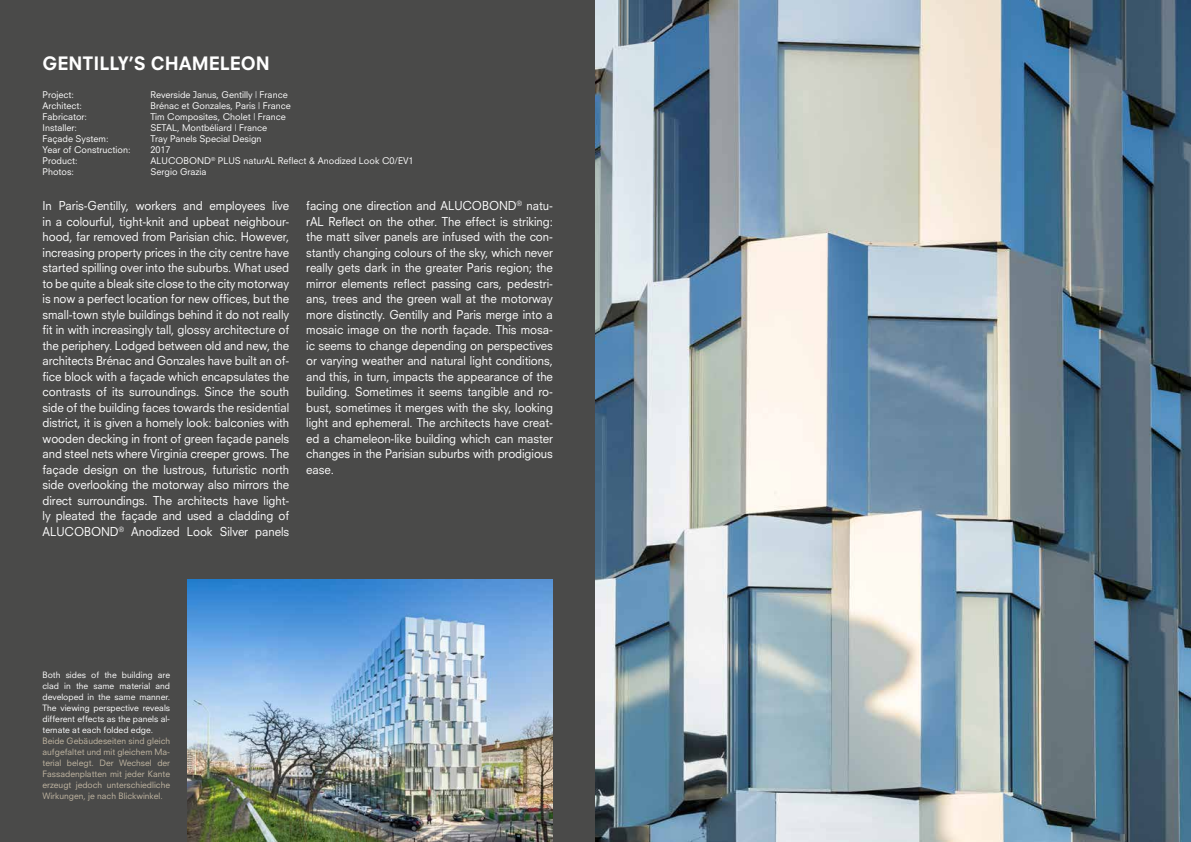
<style>
.page{position:relative;width:1191px;height:842px;background:#fff}
.page>*{position:absolute;margin:0;border:0;box-sizing:border-box;transform-origin:0 0}
.t1{font:800 18px "Neuzeit SLT Std";color:#fff}
.t2{font:12px/15.5px "Neuzeit SLT Std";letter-spacing:-.005em;color:#fff;text-align:justify;scale:.95 1}
.t3{font:9px "Neuzeit SLT Std";color:#fff}
.t4{font:8.5px/11px "Neuzeit SLT Std";color:#c1b6a2;text-align:justify}
.t5{font:8.5px/11px "Neuzeit SLT Std";color:#fff;text-align:justify}
</style>
<div class="page">
<div style="left:0;top:0;width:595px;height:842px;background:#4a4a49"></div>
<img style="left:595px;top:0;width:596px;height:842px">
<img style="left:187px;top:579px;width:366px;height:263px">
<h1 class="t1" style="left:43px;top:53px;width:229px">GENTILLY’S CHAMELEON</h1>
<p class="t3" style="left:43px;top:89px;width:33px">Project:</p>
<p class="t3" style="left:151px;top:89px;width:139px">Reverside Janus, Gentilly | France</p>
<p class="t3" style="left:43px;top:100px;width:41px">Architect:</p>
<p class="t3" style="left:151px;top:100px;width:142px">Brénac et Gonzales, Paris | France</p>
<p class="t3" style="left:43px;top:111px;width:46px">Fabricator:</p>
<p class="t3" style="left:151px;top:111px;width:137px">Tim Composites, Cholet | France</p>
<p class="t3" style="left:43px;top:122px;width:36px">Installer:</p>
<p class="t3" style="left:151px;top:122px;width:118px">SETAL, Montbéliard | France</p>
<p class="t3" style="left:43px;top:133px;width:68px">Façade System:</p>
<p class="t3" style="left:151px;top:133px;width:113px">Tray Panels Special Design</p>
<p class="t3" style="left:43px;top:144px;width:90px">Year of Construction:</p>
<p class="t3" style="left:151px;top:144px;width:22px">2017</p>
<p class="t3" style="left:43px;top:155px;width:37px">Product:</p>
<p class="t3" style="left:151px;top:155px;width:264px">ALUCOBOND<sup>®</sup> PLUS naturAL Reflect &amp; Anodized Look C0/EV1</p>
<p class="t3" style="left:43px;top:166px;width:33px">Photos:</p>
<p class="t3" style="left:151px;top:166px;width:58px">Sergio Grazia</p>
<p class="t2" style="left:306px;top:198px;width:261px">facing one direction and ALUCOBOND<sup>®</sup> natu&shy;rAL Reflect on the other. The effect is striking: the matt silver panels are infused with the con&shy;stantly changing colours of the sky, which never really gets dark in the greater Paris region; the mirror elements reflect passing cars, pedestri&shy;ans, trees and the green wall at the motorway more distinctly. Gentilly and Paris merge into a mosaic image on the north façade. This mosa&shy;ic seems to change depending on perspectives or varying weather and natural light conditions, and this, in turn, impacts the appearance of the building. Sometimes it seems tangible and ro&shy;bust, sometimes it merges with the sky, looking light and ephemeral. The architects have creat&shy;ed a chameleon-like building which can master changes in the Parisian suburbs with prodigious ease.</p>
<p class="t2" style="left:43px;top:198px;width:261px">In Paris-Gentilly, workers and employees live in a colourful, tight-knit and upbeat neighbour&shy;hood, far removed from Parisian chic. However, increasing property prices in the city centre have started spilling over into the suburbs. What used to be quite a bleak site close to the city motorway is now a perfect location for new offices, but the small-town style buildings behind it do not really fit in with increasingly tall, glossy architecture of the periphery. Lodged between old and new, the architects Brénac and Gonzales have built an of&shy;fice block with a façade which encapsulates the contrasts of its surroundings. Since the south side of the building faces towards the residential district, it is given a homely look: balconies with wooden decking in front of green façade panels and steel nets where Virginia creeper grows. The façade design on the lustrous, futuristic north side overlooking the motorway also mirrors the direct surroundings. The architects have light&shy;ly pleated the façade and used a cladding of ALUCOBOND<sup>®</sup> Anodized Look Silver panels</p>
<p class="t5" style="left:43px;top:670px;width:129px">Both sides of the building are clad in the same material and developed in the same manner.<br>The viewing perspective reveals different effects as the panels al&shy;ternate at each folded edge.</p>
<p class="t4" style="left:43px;top:736px;width:129px">Beide Gebäudeseiten sind gleich aufgefaltet und mit gleichem Ma&shy;terial belegt. Der Wechsel der Fassadenplatten mit jeder Kante erzeugt jedoch unterschiedliche Wirkungen, je nach Blickwinkel.</p>
</div>
